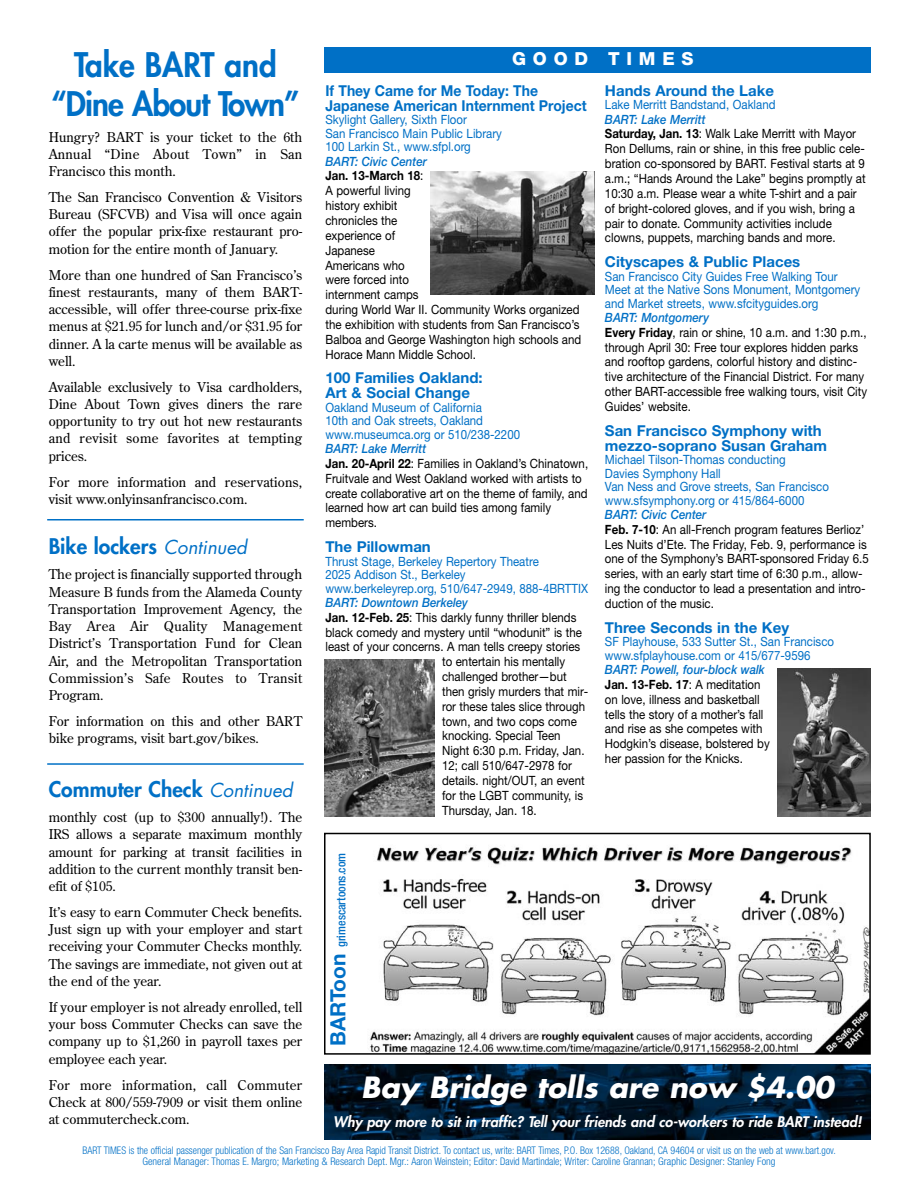
<style>
.page{position:relative;width:918px;height:1188px;background:#fff}
.page>*{position:absolute;margin:0;border:0;box-sizing:border-box;transform-origin:0 0}
.t1{font:800 33px/39px "Futura";letter-spacing:-.03em;color:#0070c6;text-align:center;scale:.95 1}
.t2{font:italic 700 28.5px "Futura";color:#fff}
.t3{font:800 21px "Futura";color:#0070c6}
.t4{font:800 18px "Helvetica Neue";letter-spacing:.38em;color:#fff}
.t5{font:700 15px/15px "Helvetica Neue";color:#0070c6}
.t6{font:700 15px/15px "Helvetica Neue";color:#0070c6;scale:.93 1}
.t7{font:italic 800 14.25px "Futura";color:#fff}
.t8{font:13.5px/17.2px "Century Old Style";color:#000;text-align:justify}
.t9{font:12.75px/14.9px "Helvetica Neue";color:#000;scale:.9 1}
.t10{font:12.75px/13.5px "Helvetica Neue";color:#0070c6;scale:.9 1}
.t11{font:italic 500 12.75px "Helvetica Neue";color:#0070c6;scale:.9 1}
.t12{font:500 condensed 12px "Helvetica Neue";color:#0070c6}
.t13{font:300 condensed 10.5px/11.2px "Helvetica Neue";color:#0070c6;text-align:center;scale:.95 1}
.s1{font-weight:400;font-style:italic;font-size:18.75px}
.s2{font-weight:500;font-style:italic;color:#0070c6}
.s3{font-weight:700}
.s4{font-weight:700;font-stretch:normal;font-size:21px}
</style>
<div class="page">
<img style="left:370px;top:845px;width:498px;height:207px">
<div style="left:324px;top:833px;width:547px;height:222px;border:2px solid #000"></div>
<div style="left:324px;top:47px;width:547px;height:25px;background:#0070c6"></div>
<img style="left:324px;top:1065px;width:547px;height:75px">
<img style="left:777px;top:669px;width:94px;height:148px">
<img style="left:430px;top:171px;width:165px;height:123px">
<img style="left:324px;top:659px;width:111px;height:158px">
<hr style="left:47px;top:519px;width:257px;height:1px;background:#0070c6">
<hr style="left:47px;top:763px;width:257px;height:2px;background:#0070c6">
<h1 class="t1" style="left:52px;top:48px;width:262px">Take BART and “Dine About Town”</h1>
<p class="t8" style="left:49px;top:128px;width:255px">Hungry? BART is your ticket to the 6th Annual “Dine About Town” in San Francisco this month.</p>
<p class="t8" style="left:49px;top:189px;width:255px">The San Francisco Convention &amp; Visitors Bureau (SFCVB) and Visa will once again offer the popular prix-fixe restaurant pro&shy;motion for the entire month of January.</p>
<p class="t8" style="left:49px;top:266px;width:255px">More than one hundred of San Francisco’s finest restaurants, many of them BART&shy;accessible, will offer three-course prix-fixe menus at $21.95 for lunch and/or $31.95 for dinner. A la carte menus will be available as well.</p>
<p class="t8" style="left:49px;top:378px;width:255px">Available exclusively to Visa cardholders, Dine About Town gives diners the rare opportunity to try out hot new restaurants and revisit some favorites at tempting prices.</p>
<p class="t8" style="left:49px;top:473px;width:255px">For more information and reservations, visit www.onlyinsanfrancisco.com.</p>
<h3 class="t3" style="left:49px;top:536px;width:200px">Bike lockers <span class="s1">Continued</span></h3>
<h3 class="t4" style="left:512px;top:53px;width:183px">GOOD TIMES</h3>
<p class="t6" style="left:326px;top:84px;width:282px">If They Came for Me Today: The<br>Japanese American Internment Project</p>
<p class="t10" style="left:326px;top:114px;width:198px">Skylight Gallery, Sixth Floor<br>San Francisco Main Public Library<br>100 Larkin St., www.sfpl.org</p>
<p class="t9" style="left:325px;top:155px;width:286px"><span class="s2">BART: Civic Center<br></span><span class="s3">Jan. 13-March 18</span>:<br>A powerful living<br>history exhibit<br>chronicles the<br>experience of<br>Japanese<br>Americans who<br>were forced into<br>internment camps<br>during World War II. Community Works organized the exhibition with students from San Francisco’s<br>Balboa and George Washington high schools and<br>Horace Mann Middle School.</p>
<p class="t5" style="left:326px;top:372px;width:159px">100 Families Oakland:<br>Art &amp; Social Change</p>
<p class="t10" style="left:326px;top:402px;width:218px">Oakland Museum of California<br>10th and Oak streets, Oakland www.museumca.org or 510/238-2200</p>
<p class="t9" style="left:325px;top:442px;width:293px"><span class="s2">BART: Lake Merritt<br></span><span class="s3">Jan. 20-April 22</span>: Families in Oakland’s Chinatown, Fruitvale and West Oakland worked with artists to create collaborative art on the theme of family, and learned how art can build ties among family members.</p>
<p class="t5" style="left:326px;top:541px;width:107px">The Pillowman</p>
<p class="t10" style="left:326px;top:556px;width:293px">Thrust Stage, Berkeley Repertory Theatre<br>2025 Addison St., Berkeley<br>www.berkeleyrep.org, 510/647-2949, 888-4BRTTIX</p>
<p class="t11" style="left:326px;top:598px;width:160px">BART: Downtown Berkeley</p>
<p class="t9" style="left:326px;top:611px;width:280px"><span class="s3">Jan. 12-Feb. 25</span>: This darkly funny thriller blends</p>
<p class="t9" style="left:325px;top:626px;width:286px">black comedy and mystery until “whodunit” is the</p>
<p class="t9" style="left:325px;top:641px;width:285px">least of your concerns. A man tells creepy stories</p>
<p class="t9" style="left:442px;top:656px;width:138px">to entertain his mentally</p>
<p class="t9" style="left:442px;top:670px;width:140px">challenged brother—but</p>
<p class="t9" style="left:442px;top:685px;width:164px">then grisly murders that mir-</p>
<p class="t9" style="left:442px;top:700px;width:160px">ror these tales slice through</p>
<p class="t9" style="left:442px;top:715px;width:151px">town, and two cops come</p>
<p class="t9" style="left:442px;top:730px;width:133px">knocking. Special Teen</p>
<p class="t9" style="left:442px;top:745px;width:160px">Night 6:30 p.m. Friday, Jan.</p>
<p class="t9" style="left:442px;top:759px;width:146px">12; call 510/647-2978 for</p>
<p class="t9" style="left:442px;top:774px;width:160px">details. night/OUT, an event</p>
<p class="t9" style="left:442px;top:789px;width:158px">for the LGBT community, is</p>
<p class="t9" style="left:442px;top:804px;width:107px">Thursday, Jan. 18.</p>
<p class="t5" style="left:605px;top:84px;width:171px">Hands Around the Lake</p>
<p class="t10" style="left:605px;top:99px;width:191px">Lake Merritt Bandstand, Oakland</p>
<p class="t9" style="left:605px;top:113px;width:291px"><span class="s2">BART: Lake Merritt<br></span><span class="s3">Saturday, Jan. 13</span>: Walk Lake Merritt with Mayor Ron Dellums, rain or shine, in this free public cele&shy;bration co-sponsored by BART. Festival starts at 9 a.m.; “Hands Around the Lake” begins promptly at 10:30 a.m. Please wear a white T-shirt and a pair of bright-colored gloves, and if you wish, bring a pair to donate. Community activities include clowns, puppets, marching bands and more.</p>
<p class="t5" style="left:605px;top:256px;width:197px">Cityscapes &amp; Public Places</p>
<p class="t10" style="left:605px;top:271px;width:285px">San Francisco City Guides Free Walking Tour<br>Meet at the Native Sons Monument, Montgomery and Market streets, www.sfcityguides.org</p>
<p class="t9" style="left:605px;top:311px;width:293px"><span class="s2">BART: Montgomery<br></span><span class="s3">Every Friday</span>, rain or shine, 10 a.m. and 1:30 p.m., through April 30: Free tour explores hidden parks and rooftop gardens, colorful history and distinc&shy;tive architecture of the Financial District. For many other BART-accessible free walking tours, visit City Guides’ website.</p>
<p class="t5" style="left:605px;top:424px;width:224px">San Francisco Symphony with mezzo-soprano Susan Graham</p>
<p class="t10" style="left:605px;top:454px;width:250px">Michael Tilson-Thomas conducting<br>Davies Symphony Hall<br>Van Ness and Grove streets, San Francisco www.sfsymphony.org or 415/864-6000</p>
<p class="t9" style="left:605px;top:508px;width:295px"><span class="s2">BART: Civic Center<br></span><span class="s3">Feb. 7-10</span>: An all-French program features Berlioz’ Les Nuits d’Ete. The Friday, Feb. 9, performance is one of the Symphony’s BART-sponsored Friday 6.5 series, with an early start time of 6:30 p.m., allow&shy;ing the conductor to lead a presentation and intro&shy;duction of the music.</p>
<p class="t5" style="left:605px;top:621px;width:186px">Three Seconds in the Key</p>
<p class="t10" style="left:605px;top:636px;width:256px">SF Playhouse, 533 Sutter St., San Francisco www.sfplayhouse.com or 415/677-9596</p>
<p class="t9" style="left:605px;top:663px;width:185px"><span class="s2">BART: Powell, four-block walk<br></span><span class="s3">Jan. 13-Feb. 17</span>: A meditation on love, illness and basketball tells the story of a mother’s fall and rise as she competes with<br>Hodgkin’s disease, bolstered by her passion for the Knicks.</p>
<p class="t8" style="left:49px;top:566px;width:255px">The project is financially supported through Measure B funds from the Alameda County Transportation Improvement Agency, the Bay Area Air Quality Management District’s Transportation Fund for Clean Air, and the Metropolitan Transportation Commission’s Safe Routes to Transit Program.</p>
<p class="t8" style="left:49px;top:713px;width:255px">For information on this and other BART bike programs, visit bart.gov/bikes.</p>
<h3 class="t3" style="left:49px;top:779px;width:246px">Commuter Check <span class="s1">Continued</span></h3>
<p class="t8" style="left:49px;top:809px;width:255px">monthly cost (up to $300 annually!). The IRS allows a separate maximum monthly amount for parking at transit facilities in addition to the current monthly transit ben&shy;efit of $105.</p>
<p class="t8" style="left:49px;top:904px;width:255px">It’s easy to earn Commuter Check benefits.<br>Just sign up with your employer and start receiving your Commuter Checks monthly.<br>The savings are immediate, not given out at the end of the year.</p>
<p class="t8" style="left:49px;top:999px;width:255px">If your employer is not already enrolled, tell your boss Commuter Checks can save the company up to $1,260 in payroll taxes per employee each year.</p>
<p class="t8" style="left:49px;top:1076px;width:255px">For more information, call Commuter Check at 800/559-7909 or visit them online at commutercheck.com.</p>
<p class="t13" style="left:82px;top:1145px;width:795px">BART TIMES is the official passenger publication of the San Francisco Bay Area Rapid Transit District. To contact us, write: BART Times, P.O. Box 12688, Oakland, CA 94604 or visit us on the web at www.bart.gov.<br>General Manager: Thomas E. Margro; Marketing &amp; Research Dept. Mgr.: Aaron Weinstein; Editor: David Martindale; Writer: Caroline Grannan; Graphic Designer: Stanley Fong</p>
<p class="t12" style="left:337px;top:1046px;width:195px;rotate:-90deg"><span class="s4">BARToon</span> grimescartoons.com</p>
<h2 class="t2" style="left:361px;top:1075px;width:474px">Bay Bridge tolls are now $4.00</h2>
<p class="t7" style="left:333px;top:1115px;width:530px">Why pay more to sit in traffic? Tell your friends and co-workers to ride BART instead!</p>
</div>
